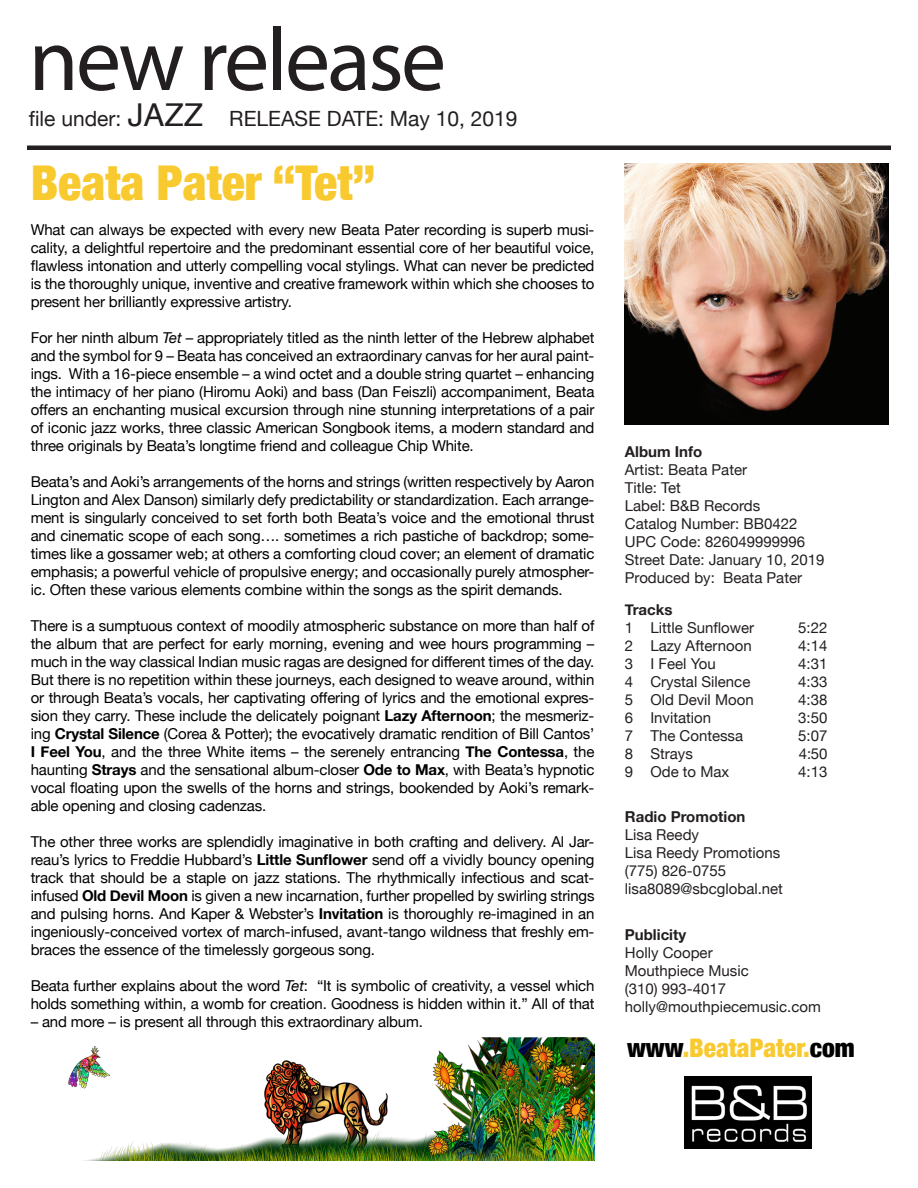
<style>
.page{position:relative;width:918px;height:1188px;background:#fff}
.page>*{position:absolute;margin:0;border:0;box-sizing:border-box;transform-origin:0 0}
.t1{font:90px "Myriad Pro";letter-spacing:-.03em;color:#231f20}
.t2{font:900 condensed 48px "Helvetica Neue";color:#f8ca30}
.t3{font:900 condensed 25.5px "Helvetica Neue";color:#f8ca30}
.t4{font:21px "Helvetica Neue";color:#231f20}
.t5{font:15px/18px "Helvetica Neue";letter-spacing:-.01em;color:#000;text-align:justify}
.t6{font:15px "Helvetica Neue";color:#231f20}
.t7{font:700 15px "Helvetica Neue";color:#231f20}
.s1{font-family:"Helvetica";font-size:31.5px}
.s2{font-style:italic}
.s3{font-weight:700}
.s4{color:#000}
</style>
<div class="page">
<hr style="left:27px;top:146px;width:864px;height:4px;background:#231f20">
<img style="left:625px;top:163px;width:263px;height:262px">
<img style="left:68px;top:1038px;width:526px;height:122px">
<img style="left:684px;top:1077px;width:128px;height:71px">
<p class="t1" style="left:29px;top:4px;width:419px">new release</p>
<p class="t4" style="left:29px;top:103px;width:490px">file under: <span class="s1">JAZZ</span> RELEASE DATE: May 10, 2019</p>
<p class="t2" style="left:31px;top:143px;width:346px">Beata Pater “Tet”</p>
<p class="t5" style="left:31px;top:221px;width:565px">What can always be expected with every new Beata Pater recording is superb musi&shy;cality, a delightful repertoire and the predominant essential core of her beautiful voice, flawless intonation and utterly compelling vocal stylings. What can never be predicted is the thoroughly unique, inventive and creative framework within which she chooses to present her brilliantly expressive artistry.</p>
<p class="t5" style="left:31px;top:329px;width:565px">For her ninth album <span class="s2">Tet</span> – appropriately titled as the ninth letter of the Hebrew alphabet and the symbol for 9 – Beata has conceived an extraordinary canvas for her aural paint&shy;ings. With a 16-piece ensemble – a wind octet and a double string quartet – enhancing the intimacy of her piano (Hiromu Aoki) and bass (Dan Feiszli) accompaniment, Beata offers an enchanting musical excursion through nine stunning interpretations of a pair of iconic jazz works, three classic American Songbook items, a modern standard and three originals by Beata’s longtime friend and colleague Chip White.</p>
<p class="t5" style="left:31px;top:473px;width:565px">Beata’s and Aoki’s arrangements of the horns and strings (written respectively by Aaron Lington and Alex Danson) similarly defy predictability or standardization. Each arrange&shy;ment is singularly conceived to set forth both Beata’s voice and the emotional thrust and cinematic scope of each song…. sometimes a rich pastiche of backdrop; some&shy;times like a gossamer web; at others a comforting cloud cover; an element of dramatic emphasis; a powerful vehicle of propulsive energy; and occasionally purely atmospher&shy;ic. Often these various elements combine within the songs as the spirit demands.</p>
<p class="t5" style="left:31px;top:617px;width:565px">There is a sumptuous context of moodily atmospheric substance on more than half of the album that are perfect for early morning, evening and wee hours programming – much in the way classical Indian music ragas are designed for different times of the day.<br>But there is no repetition within these journeys, each designed to weave around, within or through Beata’s vocals, her captivating offering of lyrics and the emotional expres&shy;sion they carry. These include the delicately poignant <span class="s3">Lazy Afternoon</span>; the mesmeriz&shy;ing <span class="s3">Crystal Silence</span> (Corea &amp; Potter); the evocatively dramatic rendition of Bill Cantos’ <span class="s3">I Feel You</span>, and the three White items – the serenely entrancing <span class="s3">The Contessa</span>, the haunting <span class="s3">Strays</span> and the sensational album-closer <span class="s3">Ode to Max</span>, with Beata’s hypnotic vocal floating upon the swells of the horns and strings, bookended by Aoki’s remark&shy;able opening and closing cadenzas.</p>
<p class="t5" style="left:31px;top:833px;width:565px">The other three works are splendidly imaginative in both crafting and delivery. Al Jar&shy;reau’s lyrics to Freddie Hubbard’s <span class="s3">Little Sunflower</span> send off a vividly bouncy opening track that should be a staple on jazz stations. The rhythmically infectious and scat&shy;infused <span class="s3">Old Devil Moon</span> is given a new incarnation, further propelled by swirling strings and pulsing horns. And Kaper &amp; Webster’s <span class="s3">Invitation</span> is thoroughly re-imagined in an ingeniously-conceived vortex of march-infused, avant-tango wildness that freshly em&shy;braces the essence of the timelessly gorgeous song.</p>
<p class="t5" style="left:31px;top:977px;width:565px">Beata further explains about the word <span class="s2">Tet</span>: “It is symbolic of creativity, a vessel which holds something within, a womb for creation. Goodness is hidden within it.” All of that</p>
<p class="t5" style="left:31px;top:1013px;width:394px">– and more – is present all through this extraordinary album.</p>
<p class="t7" style="left:625px;top:440px;width:79px">Album Info</p>
<p class="t6" style="left:625px;top:458px;width:124px">Artist: Beata Pater</p>
<p class="t6" style="left:625px;top:476px;width:58px">Title: Tet</p>
<p class="t6" style="left:625px;top:494px;width:137px">Label: B&amp;B Records</p>
<p class="t6" style="left:625px;top:512px;width:174px">Catalog Number: BB0422</p>
<p class="t6" style="left:625px;top:530px;width:182px">UPC Code: 826049999996</p>
<p class="t6" style="left:625px;top:548px;width:201px">Street Date: January 10, 2019</p>
<p class="t6" style="left:625px;top:566px;width:179px">Produced by: Beata Pater</p>
<p class="t7" style="left:625px;top:598px;width:49px">Tracks</p>
<p class="t6" style="left:625px;top:617px;width:131px">1 Little Sunflower</p>
<p class="t6" style="left:798px;top:617px;width:31px">5:22</p>
<p class="t6" style="left:625px;top:635px;width:128px">2 Lazy Afternoon</p>
<p class="t6" style="left:798px;top:635px;width:31px">4:14</p>
<p class="t6" style="left:625px;top:653px;width:92px">3 I Feel You</p>
<p class="t6" style="left:798px;top:653px;width:31px">4:31</p>
<p class="t6" style="left:625px;top:671px;width:127px">4 Crystal Silence</p>
<p class="t6" style="left:798px;top:671px;width:31px">4:33</p>
<p class="t6" style="left:625px;top:689px;width:130px">5 Old Devil Moon</p>
<p class="t6" style="left:798px;top:689px;width:31px">4:38</p>
<p class="t6" style="left:625px;top:707px;width:88px">6 Invitation</p>
<p class="t6" style="left:798px;top:707px;width:31px">3:50</p>
<p class="t6" style="left:625px;top:725px;width:120px">7 The Contessa</p>
<p class="t6" style="left:798px;top:725px;width:31px">5:07</p>
<p class="t6" style="left:625px;top:743px;width:69px">8 Strays</p>
<p class="t6" style="left:799px;top:743px;width:30px">4:50</p>
<p class="t6" style="left:625px;top:761px;width:106px">9 Ode to Max</p>
<p class="t6" style="left:798px;top:761px;width:31px">4:13</p>
<p class="t7" style="left:625px;top:805px;width:122px">Radio Promotion</p>
<p class="t6" style="left:625px;top:824px;width:76px">Lisa Reedy</p>
<p class="t6" style="left:625px;top:842px;width:157px">Lisa Reedy Promotions</p>
<p class="t6" style="left:625px;top:860px;width:103px">(775) 826-0755</p>
<p class="t6" style="left:625px;top:878px;width:160px">lisa8089@sbcglobal.net</p>
<p class="t7" style="left:625px;top:923px;width:63px">Publicity</p>
<p class="t6" style="left:625px;top:942px;width:89px">Holly Cooper</p>
<p class="t6" style="left:625px;top:960px;width:125px">Mouthpiece Music</p>
<p class="t6" style="left:625px;top:978px;width:103px">(310) 993-4017</p>
<p class="t6" style="left:625px;top:996px;width:197px">holly@mouthpiecemusic.com</p>
<p class="t3" style="left:627px;top:1027px;width:229px"><span class="s4">www</span>.BeataPater.<span class="s4">com</span></p>
</div>
